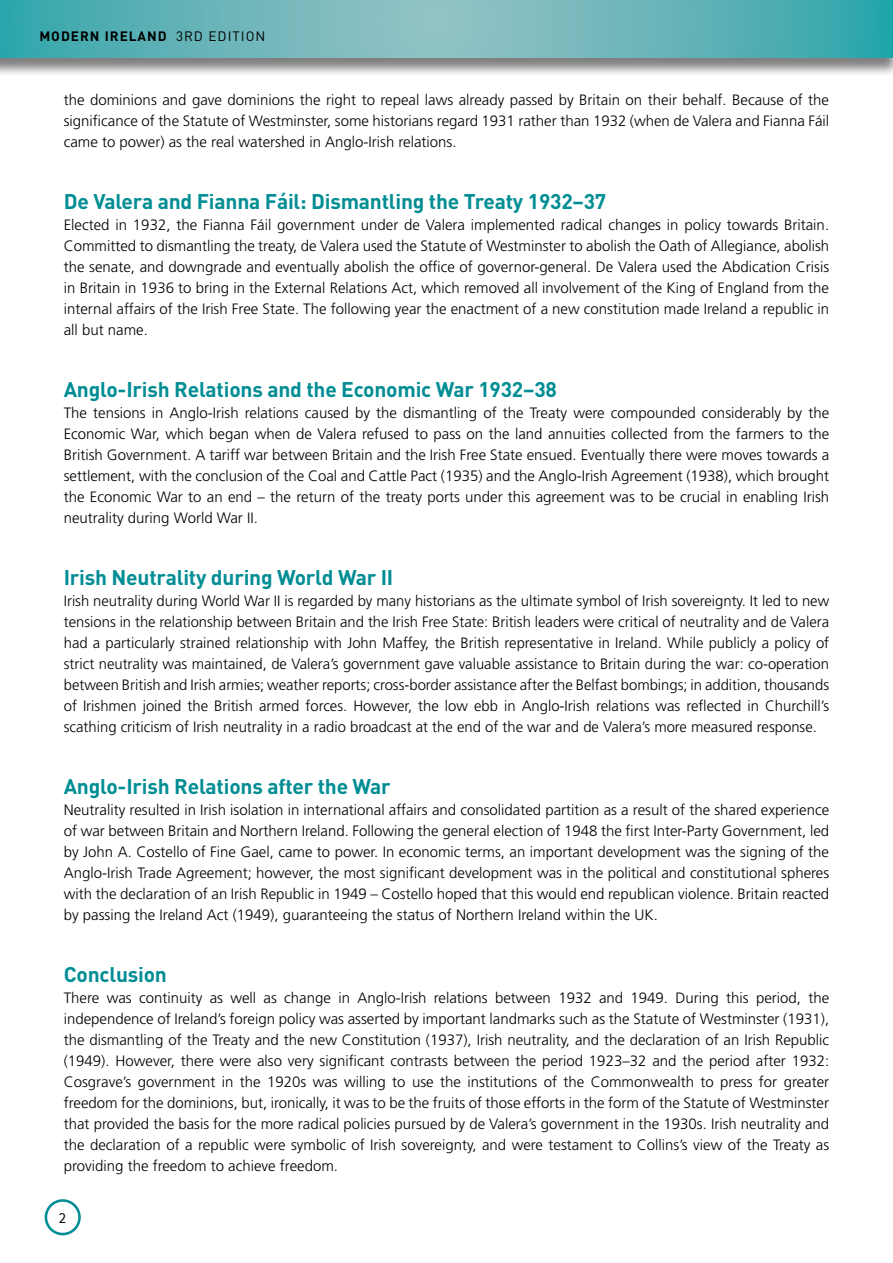
<style>
.page{position:relative;width:893px;height:1263px;background:#fff}
.page>*{position:absolute;margin:0;border:0;box-sizing:border-box;transform-origin:0 0}
.B_headcl{font:700 21px "FFDIN";letter-spacing:-.01em;color:#008d94}
.t1{font:300 15px/21px "Frutiger LT Std";color:#000;text-align:justify}
.t2{font:15px "Source Sans Pro";color:#000}
.t3{font:700 13.5px "FFDIN";letter-spacing:.075em;color:#000}
.s1{font-weight:400}
</style>
<div class="page">
<div style="left:0;top:0;width:893px;height:77px;background:#000;opacity:.5"></div>
<svg style="left:0;top:0;width:892px;height:57px;background:#64b4b8"></svg>
<hr style="left:892px;top:149px;width:1px;height:161px;background:#2aa5ac">
<div style="left:45px;top:1199px;width:36px;height:36px;border:3px solid #008d94;border-radius:50%"></div>
<hr style="left:892px;top:0;width:1px;height:57px;background:#1aa5aa">
<p class="t3" style="left:39px;top:27px;width:228px">MODERN IRELAND <span class="s1">3RD EDITION</span></p>
<p class="t1" style="left:64px;top:89px;width:767px">the dominions and gave dominions the right to repeal laws already passed by Britain on their behalf. Because of the significance of the Statute of Westminster, some historians regard 1931 rather than 1932 (when de Valera and Fianna Fáil came to power) as the real watershed in Anglo-Irish relations.</p>
<p class="B_headcl" style="left:64px;top:188px;width:544px">De Valera and Fianna Fáil: Dismantling the Treaty 1932–37</p>
<p class="t1" style="left:64px;top:214px;width:767px">Elected in 1932, the Fianna Fáil government under de Valera implemented radical changes in policy towards Britain.<br>Committed to dismantling the treaty, de Valera used the Statute of Westminster to abolish the Oath of Allegiance, abolish the senate, and downgrade and eventually abolish the office of governor-general. De Valera used the Abdication Crisis in Britain in 1936 to bring in the External Relations Act, which removed all involvement of the King of England from the internal affairs of the Irish Free State. The following year the enactment of a new constitution made Ireland a republic in all but name.</p>
<p class="B_headcl" style="left:64px;top:376px;width:495px">Anglo-Irish Relations and the Economic War 1932–38</p>
<p class="t1" style="left:64px;top:402px;width:767px">The tensions in Anglo-Irish relations caused by the dismantling of the Treaty were compounded considerably by the Economic War, which began when de Valera refused to pass on the land annuities collected from the farmers to the British Government. A tariff war between Britain and the Irish Free State ensued. Eventually there were moves towards a settlement, with the conclusion of the Coal and Cattle Pact (1935) and the Anglo-Irish Agreement (1938), which brought the Economic War to an end – the return of the treaty ports under this agreement was to be crucial in enabling Irish neutrality during World War II.</p>
<p class="B_headcl" style="left:64px;top:564px;width:331px">Irish Neutrality during World War II</p>
<p class="t1" style="left:64px;top:590px;width:767px">Irish neutrality during World War II is regarded by many historians as the ultimate symbol of Irish sovereignty. It led to new tensions in the relationship between Britain and the Irish Free State: British leaders were critical of neutrality and de Valera had a particularly strained relationship with John Maffey, the British representative in Ireland. While publicly a policy of strict neutrality was maintained, de Valera’s government gave valuable assistance to Britain during the war: co-operation between British and Irish armies; weather reports; cross-border assistance after the Belfast bombings; in addition, thousands of Irishmen joined the British armed forces. However, the low ebb in Anglo-Irish relations was reflected in Churchill’s scathing criticism of Irish neutrality in a radio broadcast at the end of the war and de Valera’s more measured response.</p>
<p class="B_headcl" style="left:64px;top:773px;width:328px">Anglo-Irish Relations after the War</p>
<p class="t1" style="left:64px;top:799px;width:767px">Neutrality resulted in Irish isolation in international affairs and consolidated partition as a result of the shared experience of war between Britain and Northern Ireland. Following the general election of 1948 the first Inter-Party Government, led by John A. Costello of Fine Gael, came to power. In economic terms, an important development was the signing of the Anglo-Irish Trade Agreement; however, the most significant development was in the political and constitutional spheres with the declaration of an Irish Republic in 1949 – Costello hoped that this would end republican violence. Britain reacted by passing the Ireland Act (1949), guaranteeing the status of Northern Ireland within the UK.</p>
<p class="B_headcl" style="left:64px;top:961px;width:105px">Conclusion</p>
<p class="t1" style="left:64px;top:987px;width:767px">There was continuity as well as change in Anglo-Irish relations between 1932 and 1949. During this period, the independence of Ireland’s foreign policy was asserted by important landmarks such as the Statute of Westminster (1931), the dismantling of the Treaty and the new Constitution (1937), Irish neutrality, and the declaration of an Irish Republic (1949). However, there were also very significant contrasts between the period 1923–32 and the period after 1932:<br>Cosgrave’s government in the 1920s was willing to use the institutions of the Commonwealth to press for greater freedom for the dominions, but, ironically, it was to be the fruits of those efforts in the form of the Statute of Westminster that provided the basis for the more radical policies pursued by de Valera’s government in the 1930s. Irish neutrality and the declaration of a republic were symbolic of Irish sovereignty, and were testament to Collins’s view of the Treaty as providing the freedom to achieve freedom.</p>
<p class="t2" style="left:59px;top:1209px;width:9px">2</p>
</div>
